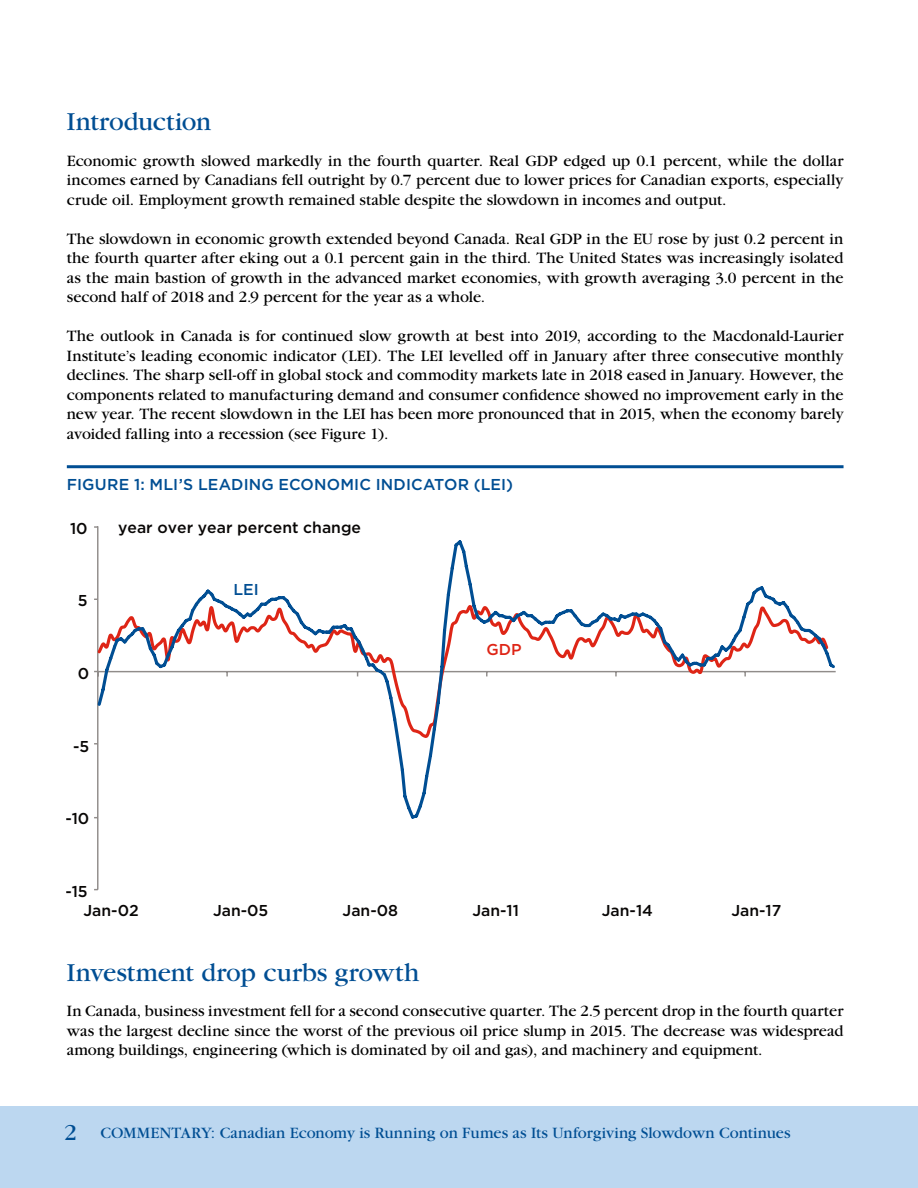
<style>
.page{position:relative;width:918px;height:1188px;background:#fff}
.page>*{position:absolute;margin:0;border:0;box-sizing:border-box;transform-origin:0 0}
.t1{font:27px "Garamond";color:#004e93}
.t2{font:16.5px/19.5px "Garamond";color:#000;text-align:justify}
.t3{font:16.5px "Garamond";color:#004e93}
.t4{font:500 15.75px "Gotham";color:#080605}
.t5{font:500 15.75px "Gotham";letter-spacing:.01em;color:#004e93}
.t6{font:500 15.75px "Gotham";color:#de2516}
.s1{font-size:24px}
</style>
<div class="page">
<div style="left:0;top:1106px;width:918px;height:82px;background:#bcd7f0"></div>
<hr style="left:67px;top:465px;width:777px;height:3px;background:#004e93">
<hr style="left:97px;top:526px;width:2px;height:364px;background:#908c8a">
<svg style="left:95px;top:537px;width:741px;height:284px"></svg>
<h1 class="t1" style="left:67px;top:108px;width:146px">Introduction</h1>
<p class="t2" style="left:67px;top:151px;width:778px">Economic growth slowed markedly in the fourth quarter. Real GDP edged up 0.1 percent, while the dollar incomes earned by Canadians fell outright by 0.7 percent due to lower prices for Canadian exports, especially crude oil. Employment growth remained stable despite the slowdown in incomes and output.</p>
<p class="t2" style="left:67px;top:229px;width:778px">The slowdown in economic growth extended beyond Canada. Real GDP in the EU rose by just 0.2 percent in the fourth quarter after eking out a 0.1 percent gain in the third. The United States was increasingly isolated as the main bastion of growth in the advanced market economies, with growth averaging 3.0 percent in the second half of 2018 and 2.9 percent for the year as a whole.</p>
<p class="t2" style="left:67px;top:327px;width:778px">The outlook in Canada is for continued slow growth at best into 2019, according to the Macdonald-Laurier Institute’s leading economic indicator (LEI). The LEI levelled off in January after three consecutive monthly declines. The sharp sell-off in global stock and commodity markets late in 2018 eased in January. However, the components related to manufacturing demand and consumer confidence showed no improvement early in the new year. The recent slowdown in the LEI has been more pronounced that in 2015, when the economy barely avoided falling into a recession (see Figure 1).</p>
<p class="t5" style="left:67px;top:474px;width:448px">FIGURE 1: MLI’S LEADING ECONOMIC INDICATOR (LEI)</p>
<p class="t4" style="left:386px;top:337px;width:220px">Canadian Leading Indicator</p>
<p class="t4" style="left:363px;top:385px;width:220px">Canadian Leading Indicator</p>
<p class="t4" style="left:70px;top:518px;width:19px">10</p>
<p class="t4" style="left:78px;top:590px;width:11px">5</p>
<p class="t4" style="left:78px;top:663px;width:13px">0</p>
<p class="t4" style="left:73px;top:736px;width:18px">-5</p>
<p class="t4" style="left:65px;top:808px;width:26px">-10</p>
<p class="t4" style="left:65px;top:881px;width:24px">-15</p>
<p class="t4" style="left:118px;top:517px;width:244px">year over year percent change</p>
<p class="t5" style="left:234px;top:579px;width:27px">LEI</p>
<p class="t6" style="left:487px;top:639px;width:37px">GDP</p>
<p class="t4" style="left:83px;top:900px;width:57px">Jan-02</p>
<p class="t4" style="left:213px;top:900px;width:57px">Jan-05</p>
<p class="t4" style="left:343px;top:900px;width:57px">Jan-08</p>
<p class="t4" style="left:472px;top:900px;width:48px">Jan-11</p>
<p class="t4" style="left:602px;top:900px;width:53px">Jan-14</p>
<p class="t4" style="left:731px;top:900px;width:52px">Jan-17</p>
<h1 class="t1" style="left:67px;top:958px;width:354px">Investment drop curbs growth</h1>
<p class="t2" style="left:67px;top:1002px;width:778px">In Canada, business investment fell for a second consecutive quarter. The 2.5 percent drop in the fourth quarter was the largest decline since the worst of the previous oil price slump in 2015. The decrease was widespread among buildings, engineering (which is dominated by oil and gas), and machinery and equipment.</p>
<p class="t3" style="left:64px;top:1125px;width:728px"><span class="s1">2</span> COMMENTARY: Canadian Economy is Running on Fumes as Its Unforgiving Slowdown Continues</p>
</div>
